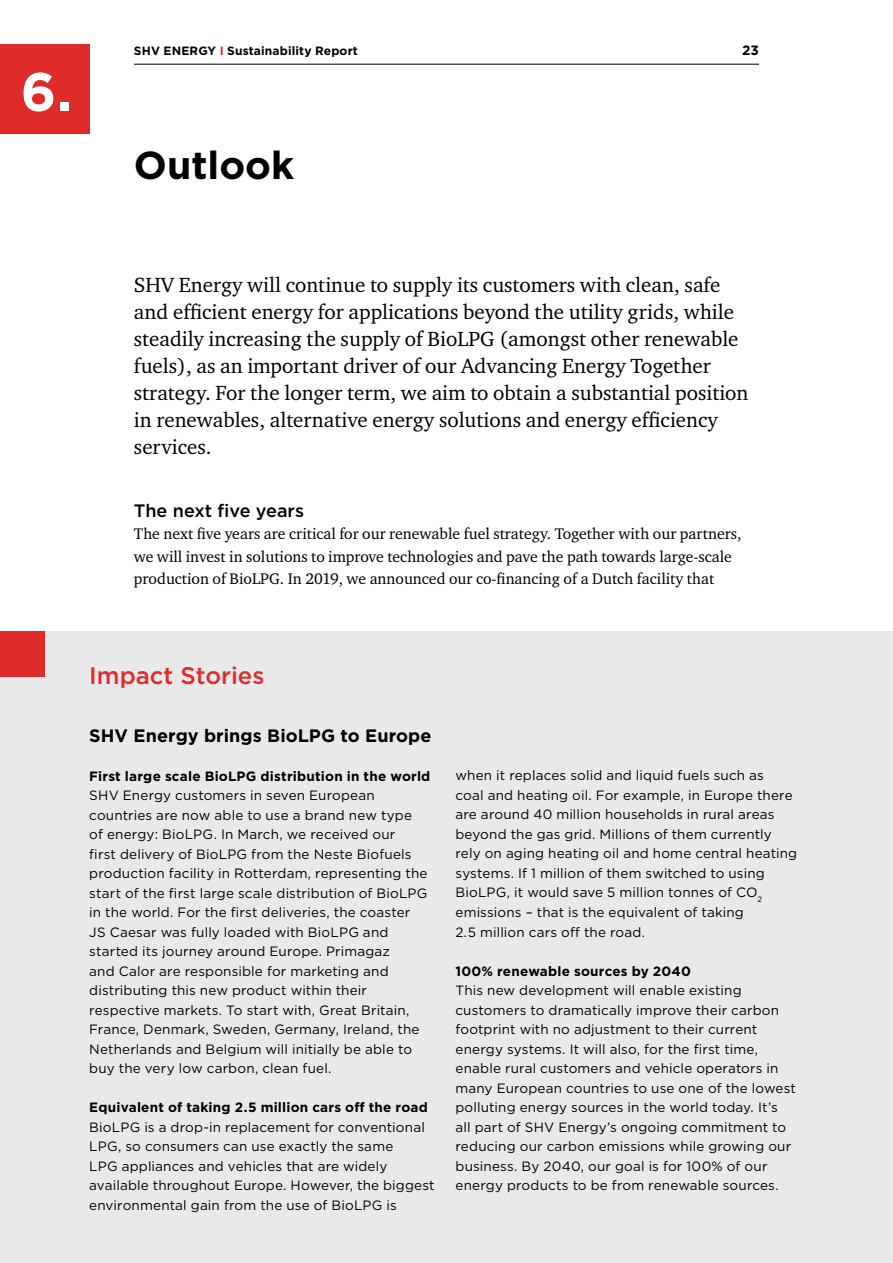
<style>
.page{position:relative;width:893px;height:1263px;background:#fff}
.page>*{position:absolute;margin:0;border:0;box-sizing:border-box;transform-origin:0 0}
.t1{font:700 54px "Gotham";color:#fff}
.t2{font:700 39px "Gotham";color:#000}
.t3{font:500 24px "Gotham";color:#df2b2a}
.t4{font:21px/27px "Charter ITC";color:#000}
.t5{font:700 18px "Gotham";letter-spacing:.005em;color:#000}
.t6{font:500 18px "Gotham";color:#000}
.t7{font:15.75px/22.5px "Charter ITC";color:#000}
.t8{font:13.5px/19.5px "Gotham";letter-spacing:.01em;color:#000}
.t9{font:700 13.5px "Gotham";letter-spacing:.015em;color:#000}
.t10{font:700 12px "Gotham";letter-spacing:.01em;color:#000}
.s1{color:#df2b2a}
</style>
<div class="page">
<div style="left:0;top:631px;width:893px;height:632px;background:#e9e9e9"></div>
<div style="left:0;top:631px;width:45px;height:45px;background:#df2b2a"></div>
<hr style="left:134px;top:64px;width:625px;height:1px;background:#000">
<div style="left:0;top:45px;width:89px;height:89px;background:#df2b2a"></div>
<h1 class="t1" style="left:21px;top:56px;width:53px">6.</h1>
<p class="t10" style="left:134px;top:43px;width:225px">SHV ENERGY <span class="s1">I</span> Sustainability Report</p>
<p class="t9" style="left:742px;top:42px;width:18px">23</p>
<h2 class="t2" style="left:134px;top:140px;width:162px">Outlook</h2>
<p class="t4" style="left:134px;top:271px;width:616px">SHV Energy will continue to supply its customers with clean, safe and efficient energy for applications beyond the utility grids, while steadily increasing the supply of BioLPG (amongst other renewable fuels), as an important driver of our Advancing Energy Together strategy. For the longer term, we aim to obtain a substantial position in renewables, alternative energy solutions and energy efficiency services.</p>
<h3 class="t6" style="left:134px;top:499px;width:172px">The next five years</h3>
<p class="t7" style="left:134px;top:522px;width:609px">The next five years are critical for our renewable fuel strategy. Together with our partners, we will invest in solutions to improve technologies and pave the path towards large-scale production of BioLPG. In 2019, we announced our co-financing of a Dutch facility that</p>
<h3 class="t3" style="left:89px;top:660px;width:177px">Impact Stories</h3>
<h3 class="t5" style="left:89px;top:723px;width:344px">SHV Energy brings BioLPG to Europe</h3>
<p class="t9" style="left:89px;top:767px;width:343px">First large scale BioLPG distribution in the world</p>
<p class="t8" style="left:89px;top:785px;width:340px">SHV Energy customers in seven European countries are now able to use a brand new type of energy: BioLPG. In March, we received our<br>first delivery of BioLPG from the Neste Biofuels production facility in Rotterdam, representing the start of the first large scale distribution of BioLPG in the world. For the first deliveries, the coaster JS Caesar was fully loaded with BioLPG and started its journey around Europe. Primagaz<br>and Calor are responsible for marketing and distributing this new product within their respective markets. To start with, Great Britain, France, Denmark, Sweden, Germany, Ireland, the Netherlands and Belgium will initially be able to buy the very low carbon, clean fuel.</p>
<p class="t9" style="left:89px;top:1098px;width:340px">Equivalent of taking 2.5 million cars off the road</p>
<p class="t8" style="left:89px;top:1117px;width:347px">BioLPG is a drop-in replacement for conventional LPG, so consumers can use exactly the same<br>LPG appliances and vehicles that are widely available throughout Europe. However, the biggest environmental gain from the use of BioLPG is</p>
<p class="t8" style="left:455px;top:766px;width:343px">when it replaces solid and liquid fuels such as<br>coal and heating oil. For example, in Europe there are around 40 million households in rural areas beyond the gas grid. Millions of them currently rely on aging heating oil and home central heating systems. If 1 million of them switched to using BioLPG, it would save 5 million tonnes of CO<sub>2 </sub>emissions – that is the equivalent of taking<br>2.5 million cars off the road.</p>
<p class="t9" style="left:455px;top:962px;width:237px">100% renewable sources by 2040</p>
<p class="t8" style="left:455px;top:980px;width:342px">This new development will enable existing customers to dramatically improve their carbon footprint with no adjustment to their current energy systems. It will also, for the first time, enable rural customers and vehicle operators in many European countries to use one of the lowest polluting energy sources in the world today. It’s all part of SHV Energy’s ongoing commitment to reducing our carbon emissions while growing our business. By 2040, our goal is for 100% of our energy products to be from renewable sources.</p>
</div>
